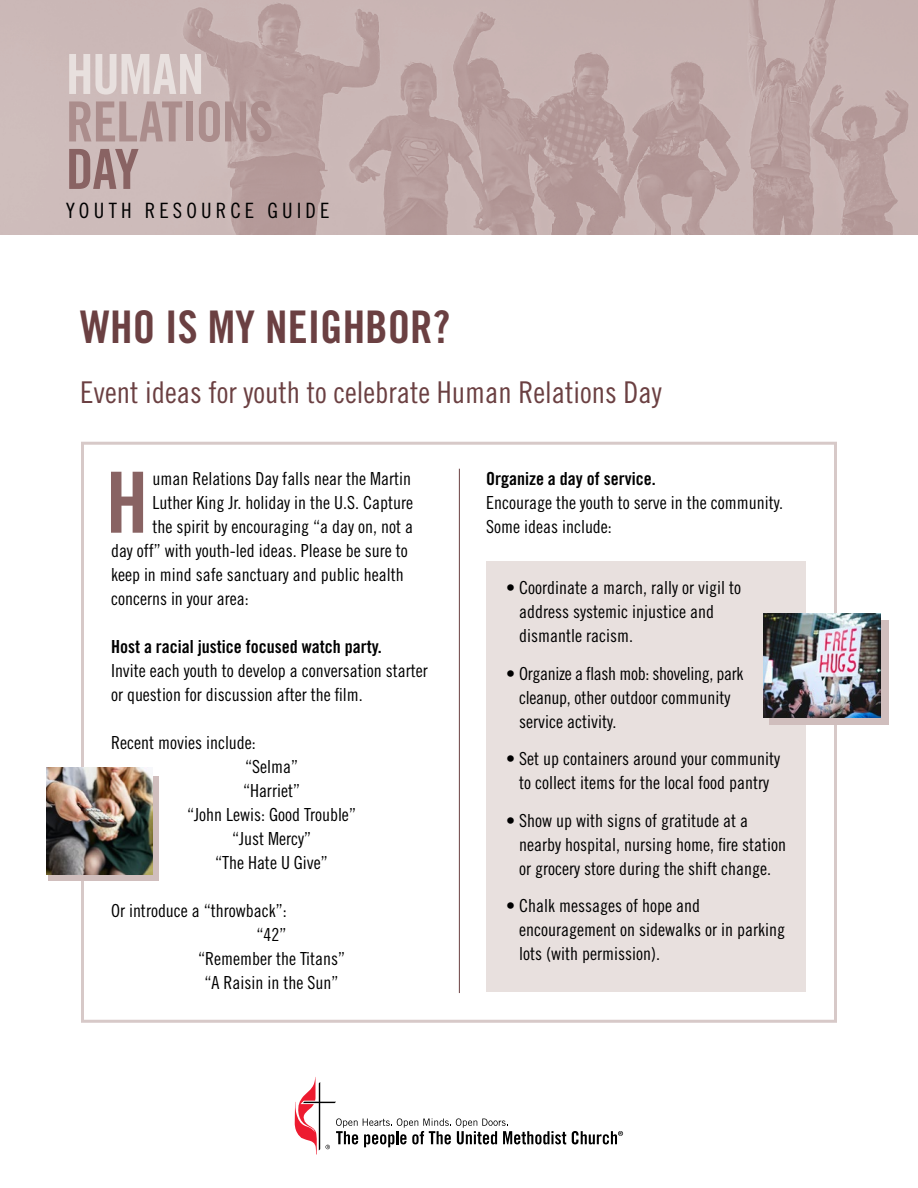
<style>
.page{position:relative;width:918px;height:1188px;background:#fff}
.page>*{position:absolute;margin:0;border:0;box-sizing:border-box;transform-origin:0 0}
.t1{font:84.45px "Trade Gothic LT Std Bd Cn 20";color:#896363}
.t2{font:55.35px "Trade Gothic LT Std Bd Cn 20";letter-spacing:-.015em;color:#ab8d8c}
.t3{font:55.35px "Trade Gothic LT Std Bd Cn 20";letter-spacing:-.015em;color:#e8e0de}
.t4{font:55.35px "Trade Gothic LT Std Bd Cn 20";color:#896363}
.t5{font:45px "Trade Gothic LT Std Bd Cn 20";color:#6b4042}
.t6{font:30px "Trade Gothic LT Std Cn 18";color:#6b4042}
.t7{font:21.15px "Trade Gothic LT Std Cn 18";letter-spacing:.195em;color:#000}
.t8{font:18px/24px "Trade Gothic LT Std Cn 18";color:#000}
.t9{font:18px "Trade Gothic LT Std Bd Cn 20";color:#000}
</style>
<div class="page">
<img style="left:0;top:0;width:918px;height:235px">
<div style="left:487px;top:561px;width:319px;height:431px;background:#e8e0de"></div>
<div style="left:81px;top:442px;width:756px;height:581px;border:3px solid #d7c9c8"></div>
<svg style="left:572px;top:1131px;width:51px;height:13px"></svg>
<svg style="left:295px;top:1077px;width:271px;height:78px"></svg>
<hr style="left:459px;top:469px;width:1px;height:524px;background:#6b4042">
<div style="left:769px;top:621px;width:119px;height:104px;background:#d0bebd"></div>
<svg style="left:48px;top:777px;width:111px;height:104px"></svg>
<img style="left:763px;top:613px;width:118px;height:104px">
<img style="left:46px;top:768px;width:106px;height:106px">
<h2 class="t3" style="left:66px;top:41px;width:140px">HUMAN</h2>
<h2 class="t2" style="left:66px;top:88px;width:209px">RELATIONS</h2>
<h2 class="t4" style="left:66px;top:136px;width:75px">DAY</h2>
<p class="t7" style="left:66px;top:198px;width:265px">YOUTH RESOURCE GUIDE</p>
<h3 class="t5" style="left:80px;top:300px;width:371px">WHO IS MY NEIGHBOR?</h3>
<h3 class="t6" style="left:80px;top:374px;width:583px">Event ideas for youth to celebrate Human Relations Day</h3>
<h1 class="t1" style="left:106px;top:451px;width:44px">H</h1>
<p class="t8" style="left:152px;top:466px;width:260px">uman Relations Day falls near the Martin</p>
<p class="t8" style="left:152px;top:490px;width:262px">Luther King Jr. holiday in the U.S. Capture</p>
<p class="t8" style="left:152px;top:514px;width:262px">the spirit by encouraging “a day on, not a</p>
<p class="t8" style="left:111px;top:538px;width:298px">day off” with youth-led ideas. Please be sure to</p>
<p class="t8" style="left:111px;top:562px;width:294px">keep in mind safe sanctuary and public health</p>
<p class="t8" style="left:111px;top:586px;width:139px">concerns in your area:</p>
<p class="t9" style="left:111px;top:635px;width:272px">Host a racial justice focused watch party.</p>
<p class="t8" style="left:111px;top:658px;width:318px">Invite each youth to develop a conversation starter or question for discussion after the film.</p>
<p class="t8" style="left:111px;top:730px;width:146px">Recent movies include:</p>
<p class="t8" style="left:245px;top:754px;width:54px">“Selma”</p>
<p class="t8" style="left:243px;top:778px;width:59px">“Harriet”</p>
<p class="t8" style="left:187px;top:802px;width:170px">“John Lewis: Good Trouble”</p>
<p class="t8" style="left:232px;top:826px;width:81px">“Just Mercy”</p>
<p class="t8" style="left:215px;top:850px;width:114px">“The Hate U Give”</p>
<p class="t8" style="left:111px;top:898px;width:177px">Or introduce a “throwback”:</p>
<p class="t8" style="left:257px;top:922px;width:31px">“42”</p>
<p class="t8" style="left:198px;top:946px;width:149px">“Remember the Titans”</p>
<p class="t8" style="left:205px;top:970px;width:135px">“A Raisin in the Sun”</p>
<p class="t9" style="left:486px;top:467px;width:171px">Organize a day of service.</p>
<p class="t8" style="left:486px;top:490px;width:299px">Encourage the youth to serve in the community.<br>Some ideas include:</p>
<p class="t8" style="left:519px;top:576px;width:223px;text-indent:-13px">• Coordinate a march, rally or vigil to address systemic injustice and dismantle racism.</p>
<p class="t8" style="left:519px;top:661px;width:226px;text-indent:-13px">• Organize a flash mob: shoveling, park cleanup, other outdoor community service activity.</p>
<p class="t8" style="left:506px;top:746px;width:275px;text-align:center">• Set up containers around your community to collect items for the local food pantry</p>
<p class="t8" style="left:519px;top:808px;width:268px;text-indent:-13px">• Show up with signs of gratitude at a nearby hospital, nursing home, fire station or grocery store during the shift change.</p>
<p class="t8" style="left:519px;top:893px;width:267px;text-indent:-13px">• Chalk messages of hope and encouragement on sidewalks or in parking lots (with permission).</p>
</div>
